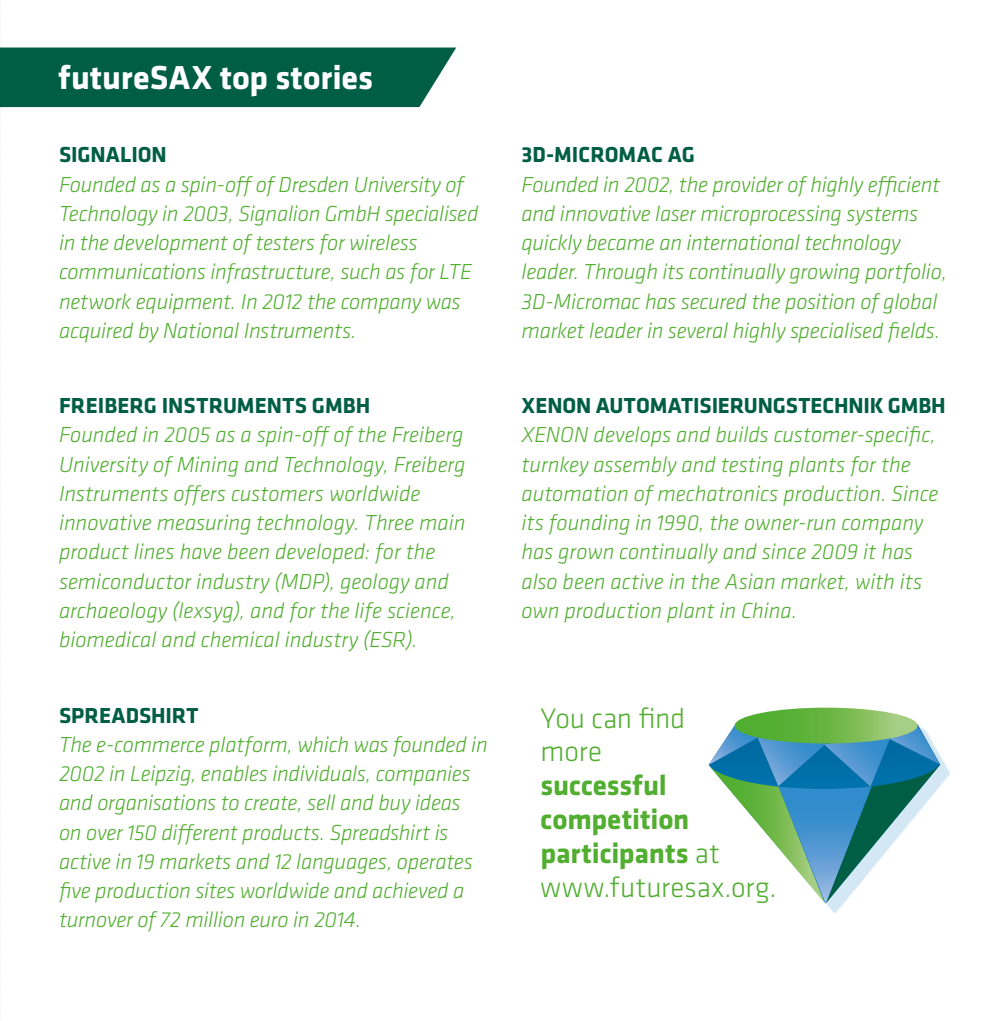
<style>
.page{position:relative;width:1008px;height:1021px;background:#fff}
.page>*{position:absolute;margin:0;border:0;box-sizing:border-box;transform-origin:0 0}
.t1{font:700 34.43px "Klavika Basic";color:#fff}
.t2{font:700 29.25px/33.8px "Klavika Basic";letter-spacing:-.005em;color:#51ae30}
.t3{font:300 29.25px/33.8px "Klavika Basic";letter-spacing:-.01em;color:#51ae30}
.t4{font:italic 300 22.5px/29.2px "Klavika Basic";letter-spacing:-.01em;color:#51ae30}
.t5{font:700 22.5px "Klavika Basic";color:#005e45}
.s1{font-weight:300}
</style>
<div class="page">
<div style="left:717px;top:716px;width:232px;height:196px;background:#308ccc;opacity:.21"></div>
<svg style="left:708px;top:707px;width:232px;height:196px"></svg>
<div style="left:0;top:48px;width:456px;height:59px;background:#005e45"></div>
<h1 class="t1" style="left:58px;top:53px;width:316px">futureSAX top stories</h1>
<p class="t5" style="left:59px;top:138px;width:109px">SIGNALION</p>
<p class="t4" style="left:59px;top:169px;width:421px">Founded as a spin-off of Dresden University of Technology in 2003, Signalion GmbH specialised in the development of testers for wireless communications infrastructure, such as for LTE network equipment. In 2012 the company was acquired by National Instruments.</p>
<p class="t5" style="left:59px;top:389px;width:313px">FREIBERG INSTRUMENTS GMBH</p>
<p class="t4" style="left:59px;top:420px;width:408px">Founded in 2005 as a spin-off of the Freiberg University of Mining and Technology, Freiberg Instruments offers customers worldwide innovative measuring technology. Three main product lines have been developed: for the semiconductor industry (MDP), geology and archaeology (lexsyg), and for the life science, biomedical and chemical industry (ESR).</p>
<p class="t5" style="left:59px;top:699px;width:141px">SPREADSHIRT</p>
<p class="t4" style="left:59px;top:729px;width:430px">The e-commerce platform, which was founded in 2002 in Leipzig, enables individuals, companies and organisations to create, sell and buy ideas on over 150 different products. Spreadshirt is active in 19 markets and 12 languages, operates five production sites worldwide and achieved a turnover of 72 million euro in 2014.</p>
<p class="t5" style="left:521px;top:138px;width:175px">3D-MICROMAC AG</p>
<p class="t4" style="left:521px;top:169px;width:427px">Founded in 2002, the provider of highly efficient and innovative laser microprocessing systems quickly became an international technology leader. Through its continually growing portfolio, 3D-Micromac has secured the position of global market leader in several highly specialised fields.</p>
<p class="t5" style="left:521px;top:389px;width:426px">XENON AUTOMATISIERUNGSTECHNIK GMBH</p>
<p class="t4" style="left:521px;top:420px;width:418px">XENON develops and builds customer-specific, turnkey assembly and testing plants for the automation of mechatronics production. Since its founding in 1990, the owner-run company has grown continually and since 2009 it has also been active in the Asian market, with its own production plant in China.</p>
<h2 class="t3" style="left:541px;top:700px;width:146px">You can find more</h2>
<h2 class="t2" style="left:541px;top:767px;width:237px">successful competition participants <span class="s1">at www.futuresax.org.</span></h2>
</div>
